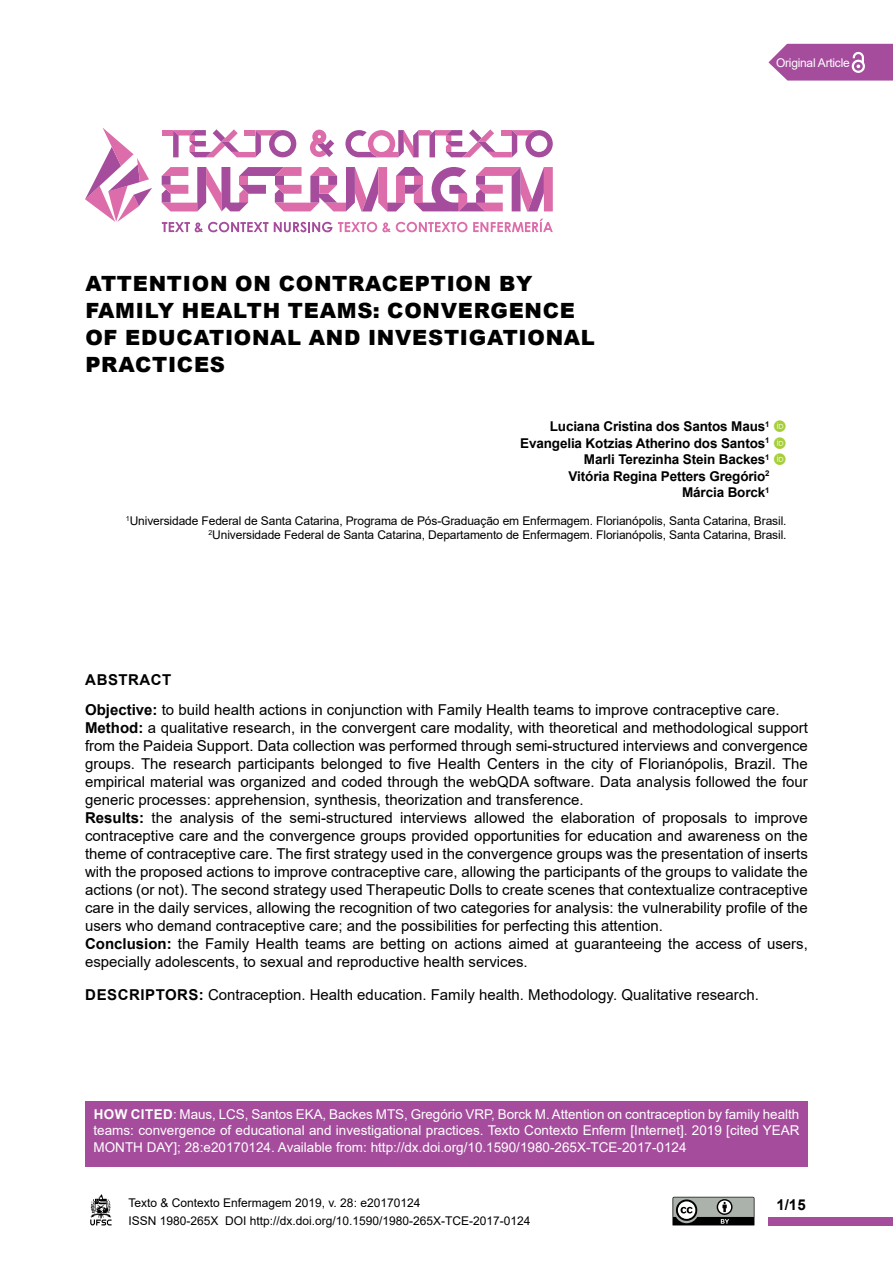
<style>
.page{position:relative;width:893px;height:1263px;background:#fff}
.page>*{position:absolute;margin:0;border:0;box-sizing:border-box;transform-origin:0 0}
.t1{font:900 21px/27px "Arial";letter-spacing:.035em;color:#000}
.t2{font:15px/18px "Arial";color:#000}
.t3{font:700 15px "Arial";color:#000}
.t4{font:13.5px/16.2px "Arial";color:#fff;text-align:justify}
.t5{font:700 13.5px/16.5px "Arial";letter-spacing:-.01em;color:#000;text-align:right}
.t6{font:12px/18px "Arial";letter-spacing:-.01em;color:#000}
.t7{font:12px "Arial";letter-spacing:-.02em;color:#fff}
.s1{font-weight:700}
</style>
<div class="page">
<div style="left:769px;top:1217px;width:124px;height:8px;background:#a54d9c"></div>
<svg style="left:90px;top:1194px;width:22px;height:31px"></svg>
<svg style="left:162px;top:167px;width:391px;height:45px"></svg>
<div style="left:162px;top:130px;width:11px;height:6px;background:#dd6daa"></div>
<svg style="left:173px;top:129px;width:123px;height:28px"></svg>
<svg style="left:310px;top:129px;width:243px;height:28px"></svg>
<svg style="left:162px;top:222px;width:106px;height:10px"></svg>
<svg style="left:274px;top:222px;width:58px;height:10px"></svg>
<svg style="left:338px;top:222px;width:129px;height:10px"></svg>
<svg style="left:473px;top:219px;width:80px;height:13px"></svg>
<svg style="left:85px;top:128px;width:67px;height:94px"></svg>
<svg style="left:768px;top:44px;width:125px;height:37px;background:#af61a7"></svg>
<svg style="left:672px;top:1197px;width:83px;height:29px;background:#777b78"></svg>
<div style="left:85px;top:1101px;width:723px;height:66px;background:#a54d9c"></div>
<h1 class="t1" style="left:85px;top:270px;width:511px">ATTENTION ON CONTRACEPTION BY<br>FAMILY HEALTH TEAMS: CONVERGENCE<br>OF EDUCATIONAL AND INVESTIGATIONAL<br>PRACTICES</h1>
<p class="t7" style="left:776px;top:54px;width:75px">Original Article</p>
<p class="t5" style="left:520px;top:419px;width:251px">Luciana Cristina dos Santos Maus<sup>1<br></sup>Evangelia Kotzias Atherino dos Santos<sup>1<br></sup>Marli Terezinha Stein Backes<sup>1<br></sup>Vitória Regina Petters Gregório<sup>2<br></sup>Márcia Borck<sup>1</sup></p>
<p class="t6" style="left:126px;top:513px;width:662px;line-height:14.4px;text-align:right"><sup>1</sup>Universidade Federal de Santa Catarina, Programa de Pós-Graduação em Enfermagem. Florianópolis, Santa Catarina, Brasil.<br><sup>2</sup>Universidade Federal de Santa Catarina, Departamento de Enfermagem. Florianópolis, Santa Catarina, Brasil.</p>
<p class="t2" style="left:85px;top:664px;width:696px;line-height:30.8px"><span class="s1">ABSTRACT<br>Objective:</span> to build health actions in conjunction with Family Health teams to improve contraceptive care.</p>
<p class="t2" style="left:85px;top:719px;width:724px"><span class="s1">Method:</span> a qualitative research, in the convergent care modality, with theoretical and methodological support from the Paideia Support. Data collection was performed through semi-structured interviews and convergence groups. The research participants belonged to five Health Centers in the city of Florianópolis, Brazil. The empirical material was organized and coded through the webQDA software. Data analysis followed the four generic processes: apprehension, synthesis, theorization and transference.<br><span class="s1">Results:</span> the analysis of the semi-structured interviews allowed the elaboration of proposals to improve contraceptive care and the convergence groups provided opportunities for education and awareness on the theme of contraceptive care. The first strategy used in the convergence groups was the presentation of inserts with the proposed actions to improve contraceptive care, allowing the participants of the groups to validate the actions (or not). The second strategy used Therapeutic Dolls to create scenes that contextualize contraceptive care in the daily services, allowing the recognition of two categories for analysis: the vulnerability profile of the users who demand contraceptive care; and the possibilities for perfecting this attention.<br><span class="s1">Conclusion:</span> the Family Health teams are betting on actions aimed at guaranteeing the access of users, especially adolescents, to sexual and reproductive health services.</p>
<p class="t2" style="left:85px;top:986px;width:675px"><span class="s1">DESCRIPTORS:</span> Contraception. Health education. Family health. Methodology. Qualitative research.</p>
<p class="t4" style="left:94px;top:1106px;width:707px"><span class="s1">HOW CITED</span>: Maus, LCS, Santos EKA, Backes MTS, Gregório VRP, Borck M. Attention on contraception by family health teams: convergence of educational and investigational practices. Texto Contexto Enferm [Internet]. 2019 [cited YEAR MONTH DAY]; 28:e20170124. Available from: http://dx.doi.org/10.1590/1980-265X-TCE-2017-0124</p>
<p class="t6" style="left:128px;top:1194px;width:404px">Texto &amp; Contexto Enfermagem 2019, v. 28: e20170124<br>ISSN 1980-265X DOI http://dx.doi.org/10.1590/1980-265X-TCE-2017-0124</p>
<p class="t3" style="left:776px;top:1194px;width:31px">1/15</p>
</div>
